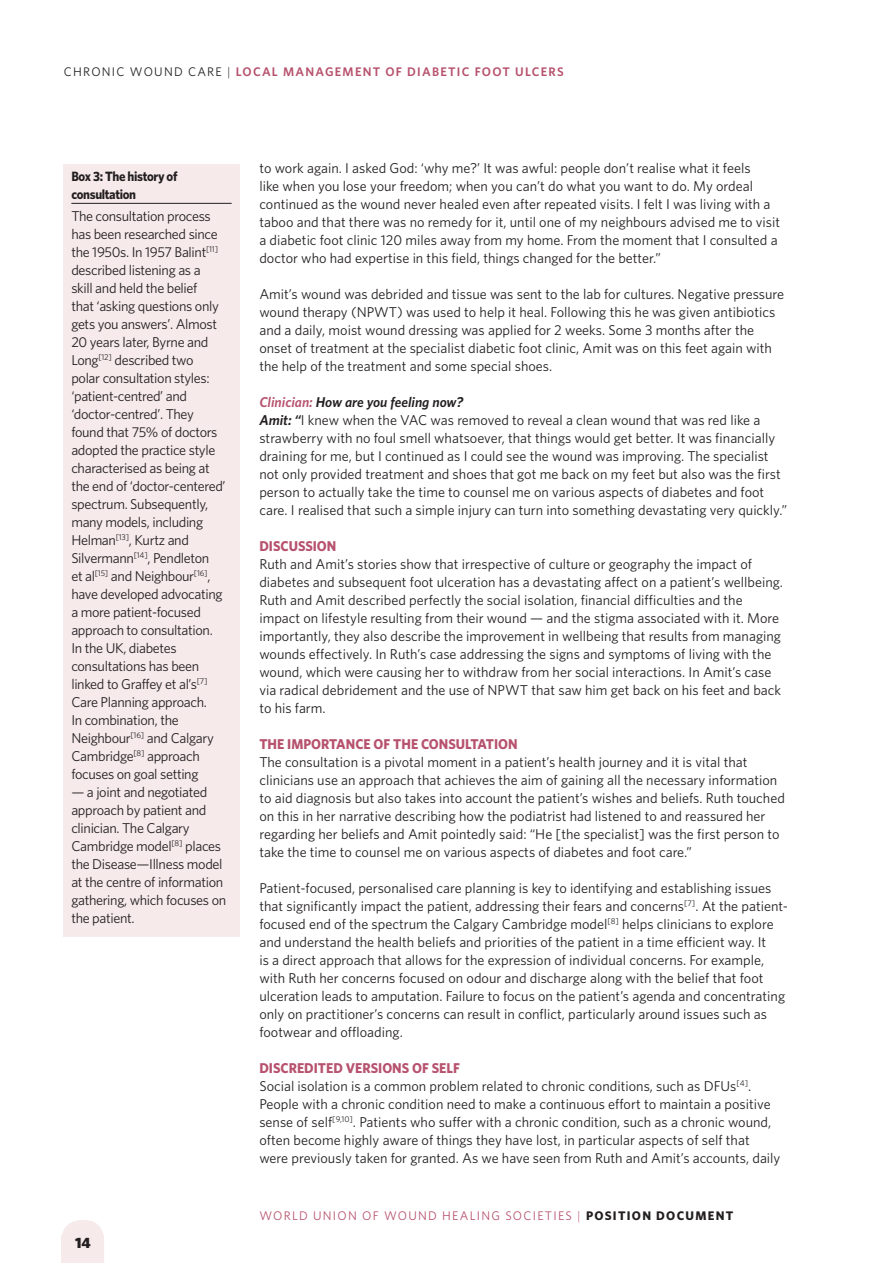
<style>
.page{position:relative;width:893px;height:1263px;background:#fff}
.page>*{position:absolute;margin:0;border:0;box-sizing:border-box;transform-origin:0 0}
.t1{font:900 15px "Whitney";color:#231f20}
.t2{font:14.25px/18px "Whitney";color:#231f20}
.t3{font:14.25px/18px "Whitney";letter-spacing:-.025em;color:#231f20}
.t4{font:700 14.25px "Whitney";color:#b7526e;scale:.95 1}
.t5{font:700 13.5px/18px "Whitney";letter-spacing:-.025em;color:#231f20;scale:.95 1}
.t6{font:600 12.45px "Whitney";letter-spacing:.1em;color:#b7526e}
.t7{font:12.45px "Whitney";letter-spacing:.1em;color:#b7526e}
.s1{font-weight:400;color:#231f20}
.s2{font-weight:300;color:#231f20}
.s3{font-weight:600;font-style:italic;color:#b7526e}
.s4{font-weight:600;font-style:italic}
.s5{font-weight:700;color:#b7526e}
.s6{font-weight:300}
.s7{font-weight:700;color:#231f20}
</style>
<div class="page">
<svg style="left:62px;top:1220px;width:42px;height:16px"></svg>
<div style="left:62px;top:1236px;width:42px;height:27px;background:#f6eaeb"></div>
<div style="left:64px;top:164px;width:176px;height:772px;background:#f6eaeb"></div>
<hr style="left:71px;top:203px;width:161px;height:1px;background:#231f20">
<p class="t6" style="left:64px;top:64px;width:501px"><span class="s1">CHRONIC WOUND CARE</span> <span class="s2">|</span> LOCAL MANAGEMENT OF DIABETIC FOOT ULCERS</p>
<p class="t5" style="left:71px;top:167px;width:113px">Box 3: The history of consultation</p>
<p class="t3" style="left:71px;top:207px;width:156px">The consultation process has been researched since the 1950s. In 1957 Balint<sup>[11] </sup>described listening as a skill and held the belief<br>that ‘asking questions only gets you answers’. Almost<br>20 years later, Byrne and<br>Long<sup>[12]</sup> described two polar consultation styles: ‘patient-centred’ and ‘doctor-centred’. They found that 75% of doctors adopted the practice style characterised as being at the end of ‘doctor-centered’ spectrum. Subsequently, many models, including<br>Helman<sup>[13]</sup>, Kurtz and<br>Silvermann<sup>[14]</sup>, Pendleton<br>et al<sup>[15]</sup> and Neighbour<sup>[16]</sup>, have developed advocating a more patient-focused approach to consultation.<br>In the UK, diabetes consultations has been linked to Graffey et al’s<sup>[7]<br></sup>Care Planning approach.<br>In combination, the<br>Neighbour<sup>[16]</sup> and Calgary<br>Cambridge<sup>[8]</sup> approach focuses on goal setting</p>
<p class="t3" style="left:71px;top:783px;width:156px">— a joint and negotiated approach by patient and clinician. The Calgary<br>Cambridge model<sup>[8]</sup> places the Disease—Illness model at the centre of information gathering, which focuses on the patient.</p>
<p class="t1" style="left:75px;top:1234px;width:17px">14</p>
<p class="t2" style="left:259px;top:159px;width:522px">to work again. I asked God: ‘why me?’ It was awful: people don’t realise what it feels<br>like when you lose your freedom; when you can’t do what you want to do. My ordeal continued as the wound never healed even after repeated visits. I felt I was living with a taboo and that there was no remedy for it, until one of my neighbours advised me to visit a diabetic foot clinic 120 miles away from my home. From the moment that I consulted a doctor who had expertise in this field, things changed for the better.”</p>
<p class="t2" style="left:259px;top:285px;width:526px">Amit’s wound was debrided and tissue was sent to the lab for cultures. Negative pressure wound therapy (NPWT) was used to help it heal. Following this he was given antibiotics and a daily, moist wound dressing was applied for 2 weeks. Some 3 months after the onset of treatment at the specialist diabetic foot clinic, Amit was on this feet again with the help of the treatment and some special shoes.</p>
<p class="t2" style="left:259px;top:393px;width:529px"><span class="s3">Clinician:</span> <span class="s4">How are you feeling now?<br>Amit: “</span>I knew when the VAC was removed to reveal a clean wound that was red like a strawberry with no foul smell whatsoever, that things would get better. It was financially draining for me, but I continued as I could see the wound was improving. The specialist not only provided treatment and shoes that got me back on my feet but also was the first person to actually take the time to counsel me on various aspects of diabetes and foot care. I realised that such a simple injury can turn into something devastating very quickly.”</p>
<p class="t4" style="left:259px;top:537px;width:83px">DISCUSSION</p>
<p class="t2" style="left:259px;top:555px;width:525px">Ruth and Amit’s stories show that irrespective of culture or geography the impact of diabetes and subsequent foot ulceration has a devastating affect on a patient’s wellbeing.<br>Ruth and Amit described perfectly the social isolation, financial difficulties and the impact on lifestyle resulting from their wound — and the stigma associated with it. More importantly, they also describe the improvement in wellbeing that results from managing wounds effectively. In Ruth’s case addressing the signs and symptoms of living with the wound, which were causing her to withdraw from her social interactions. In Amit’s case via radical debridement and the use of NPWT that saw him get back on his feet and back to his farm.</p>
<p class="t4" style="left:259px;top:735px;width:273px">THE IMPORTANCE OF THE CONSULTATION</p>
<p class="t2" style="left:259px;top:753px;width:527px">The consultation is a pivotal moment in a patient’s health journey and it is vital that clinicians use an approach that achieves the aim of gaining all the necessary information to aid diagnosis but also takes into account the patient’s wishes and beliefs. Ruth touched on this in her narrative describing how the podiatrist had listened to and reassured her regarding her beliefs and Amit pointedly said: “He [the specialist] was the first person to take the time to counsel me on various aspects of diabetes and foot care.”</p>
<p class="t2" style="left:259px;top:879px;width:530px">Patient-focused, personalised care planning is key to identifying and establishing issues that significantly impact the patient, addressing their fears and concerns<sup>[7]</sup>. At the patient&shy;focused end of the spectrum the Calgary Cambridge model<sup>[8]</sup> helps clinicians to explore and understand the health beliefs and priorities of the patient in a time efficient way. It<br>is a direct approach that allows for the expression of individual concerns. For example, with Ruth her concerns focused on odour and discharge along with the belief that foot ulceration leads to amputation. Failure to focus on the patient’s agenda and concentrating only on practitioner’s concerns can result in conflict, particularly around issues such as footwear and offloading.</p>
<p class="t2" style="left:259px;top:1059px;width:523px"><span class="s5">DISCREDITED VERSIONS OF SELF<br></span>Social isolation is a common problem related to chronic conditions, such as DFUs<sup>[4]</sup>.<br>People with a chronic condition need to make a continuous effort to maintain a positive sense of self<sup>[9,10]</sup>. Patients who suffer with a chronic condition, such as a chronic wound, often become highly aware of things they have lost, in particular aspects of self that were previously taken for granted. As we have seen from Ruth and Amit’s accounts, daily</p>
<p class="t7" style="left:259px;top:1208px;width:475px">WORLD UNION OF WOUND HEALING SOCIETIES <span class="s6">|</span> <span class="s7">POSITION DOCUMENT</span></p>
</div>
